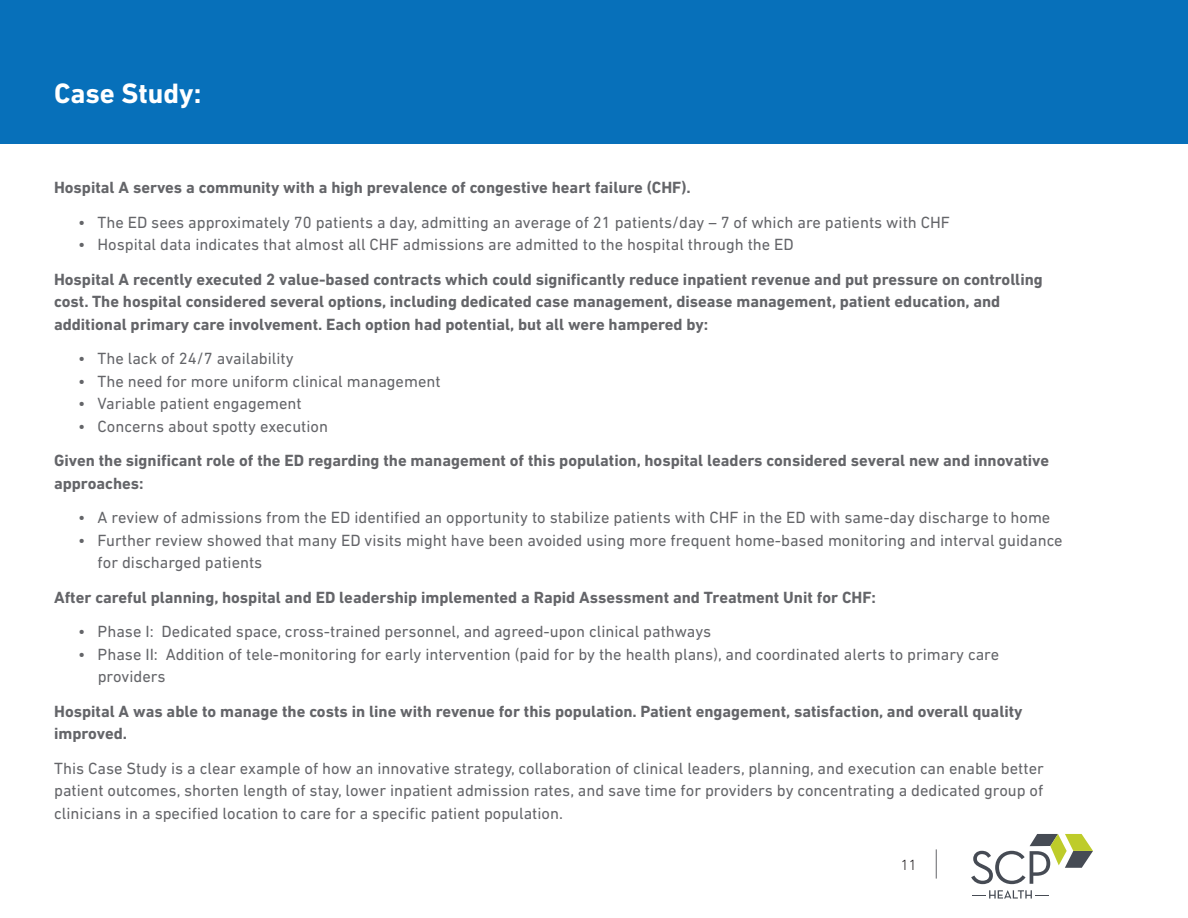
<style>
.page{position:relative;width:1188px;height:918px;background:#fff}
.page>*{position:absolute;margin:0;border:0;box-sizing:border-box;transform-origin:0 0}
.t1{font:700 28.5px "DIN Next LT Pro";color:#fff}
.t2{font:16.5px/22.5px "DIN Next LT Pro";color:#646569}
.t3{font:700 16.5px/22.5px "DIN Next LT Pro";color:#646569}
.t4{font:300 15px "DIN Next LT Pro";color:#231f20}
</style>
<div class="page">
<hr style="left:936px;top:849px;width:1px;height:30px;background:#646569">
<div style="left:0;top:0;width:1188px;height:144px;background:#0770ba"></div>
<svg style="left:971px;top:834px;width:122px;height:50px"></svg>
<svg style="left:972px;top:890px;width:77px;height:9px"></svg>
<h1 class="t1" style="left:54px;top:77px;width:149px">Case Study:</h1>
<p class="t3" style="left:54px;top:176px;width:638px">Hospital A serves a community with a high prevalence of congestive heart failure (CHF).</p>
<p class="t2" style="left:78px;top:211px;width:874px">• The ED sees approximately 70 patients a day, admitting an average of 21 patients/day – 7 of which are patients with CHF</p>
<p class="t2" style="left:78px;top:233px;width:717px">• Hospital data indicates that almost all CHF admissions are admitted to the hospital through the ED</p>
<p class="t3" style="left:54px;top:268px;width:990px">Hospital A recently executed 2 value-based contracts which could significantly reduce inpatient revenue and put pressure on controlling cost. The hospital considered several options, including dedicated case management, disease management, patient education, and additional primary care involvement. Each option had potential, but all were hampered by:</p>
<p class="t2" style="left:78px;top:347px;width:217px">• The lack of 24/7 availability</p>
<p class="t2" style="left:78px;top:370px;width:364px">• The need for more uniform clinical management</p>
<p class="t2" style="left:78px;top:392px;width:225px">• Variable patient engagement</p>
<p class="t2" style="left:78px;top:415px;width:252px">• Concerns about spotty execution</p>
<p class="t3" style="left:54px;top:449px;width:997px">Given the significant role of the ED regarding the management of this population, hospital leaders considered several new and innovative approaches:</p>
<p class="t2" style="left:78px;top:506px;width:974px">• A review of admissions from the ED identified an opportunity to stabilize patients with CHF in the ED with same-day discharge to home</p>
<p class="t2" style="left:98px;top:529px;width:967px;text-indent:-20px">• Further review showed that many ED visits might have been avoided using more frequent home-based monitoring and interval guidance for discharged patients</p>
<p class="t3" style="left:54px;top:586px;width:823px">After careful planning, hospital and ED leadership implemented a Rapid Assessment and Treatment Unit for CHF:</p>
<p class="t2" style="left:78px;top:620px;width:635px">• Phase I: Dedicated space, cross-trained personnel, and agreed-upon clinical pathways</p>
<p class="t2" style="left:98px;top:643px;width:903px;text-indent:-20px">• Phase II: Addition of tele-monitoring for early intervention (paid for by the health plans), and coordinated alerts to primary care providers</p>
<p class="t3" style="left:54px;top:700px;width:970px">Hospital A was able to manage the costs in line with revenue for this population. Patient engagement, satisfaction, and overall quality improved.</p>
<p class="t2" style="left:54px;top:757px;width:991px;text-align:justify">This Case Study is a clear example of how an innovative strategy, collaboration of clinical leaders, planning, and execution can enable better patient outcomes, shorten length of stay, lower inpatient admission rates, and save time for providers by concentrating a dedicated group of clinicians in a specified location to care for a specific patient population.</p>
<p class="t4" style="left:901px;top:856px;width:17px">11</p>
</div>
